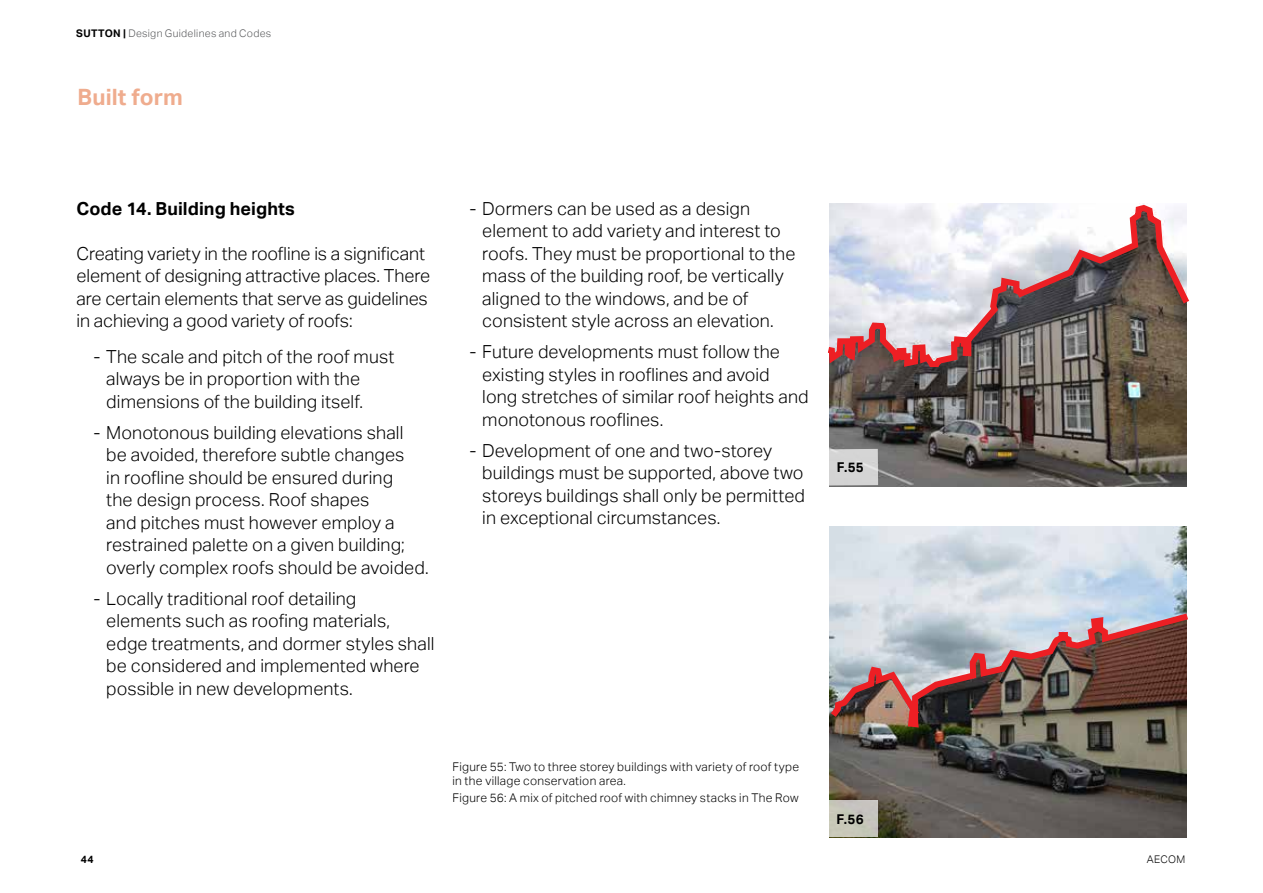
<style>
.page{position:relative;width:1263px;height:893px;background:#fff}
.page>*{position:absolute;margin:0;border:0;box-sizing:border-box;transform-origin:0 0}
.t1{font:700 22.5px "AECOM Sans";color:#efac8e}
.t2{font:300 18px/22.5px "AECOM Sans";letter-spacing:.005em;color:#000}
.t3{font:700 18px "AECOM Sans";letter-spacing:.005em;color:#000}
.t4{font:700 13.5px "AECOM Sans";color:#000}
.t5{font:300 12px/14.4px "AECOM Sans";letter-spacing:.025em;color:#000}
.t6{font:300 10.5px "AECOM Sans";letter-spacing:.03em;color:#58595b}
.t7{font:300 10.5px "AECOM Sans";letter-spacing:.025em;color:#000}
.t8{font:700 10.5px "AECOM Sans";color:#000}
.s1{font-weight:700;color:#000}
</style>
<div class="page">
<img style="left:829px;top:370px;width:357px;height:117px">
<img style="left:829px;top:526px;width:357px;height:311px">
<div style="left:828px;top:449px;width:50px;height:37px;background:#d4d4d4"></div>
<div style="left:828px;top:801px;width:50px;height:36px;background:#c7c6ba"></div>
<svg style="left:828px;top:203px;width:361px;height:167px"></svg>
<img style="left:829px;top:609px;width:359px;height:122px">
<p class="t6" style="left:76px;top:27px;width:197px"><span class="s1">SUTTON |</span> Design Guidelines and Codes</p>
<p class="t1" style="left:78px;top:84px;width:107px">Built form</p>
<p class="t3" style="left:77px;top:198px;width:220px">Code 14. Building heights</p>
<p class="t2" style="left:77px;top:242px;width:355px">Creating variety in the roofline is a significant element of designing attractive places. There are certain elements that serve as guidelines in achieving a good variety of roofs:</p>
<p class="t2" style="left:106px;top:345px;width:290px;text-indent:-13px">- The scale and pitch of the roof must always be in proportion with the dimensions of the building itself.</p>
<p class="t2" style="left:106px;top:421px;width:324px;text-indent:-13px">- Monotonous building elevations shall<br>be avoided, therefore subtle changes<br>in roofline should be ensured during<br>the design process. Roof shapes<br>and pitches must however employ a restrained palette on a given building; overly complex roofs should be avoided.</p>
<p class="t2" style="left:106px;top:587px;width:330px;text-indent:-13px">- Locally traditional roof detailing elements such as roofing materials, edge treatments, and dormer styles shall be considered and implemented where possible in new developments.</p>
<p class="t2" style="left:482px;top:197px;width:315px;text-indent:-13px">- Dormers can be used as a design element to add variety and interest to roofs. They must be proportional to the mass of the building roof, be vertically aligned to the windows, and be of consistent style across an elevation.</p>
<p class="t2" style="left:482px;top:341px;width:328px;text-indent:-13px">- Future developments must follow the existing styles in rooflines and avoid long stretches of similar roof heights and monotonous rooflines.</p>
<p class="t2" style="left:482px;top:439px;width:324px;text-indent:-13px">- Development of one and two-storey buildings must be supported, above two storeys buildings shall only be permitted in exceptional circumstances.</p>
<p class="t5" style="left:452px;top:760px;width:348px">Figure 55: Two to three storey buildings with variety of roof type in the village conservation area.</p>
<p class="t5" style="left:452px;top:791px;width:348px">Figure 56: A mix of pitched roof with chimney stacks in The Row</p>
<p class="t4" style="left:837px;top:460px;width:29px">F.55</p>
<p class="t4" style="left:836px;top:811px;width:29px">F.56</p>
<p class="t8" style="left:81px;top:853px;width:14px">44</p>
<p class="t7" style="left:1147px;top:853px;width:40px">AECOM</p>
</div>
